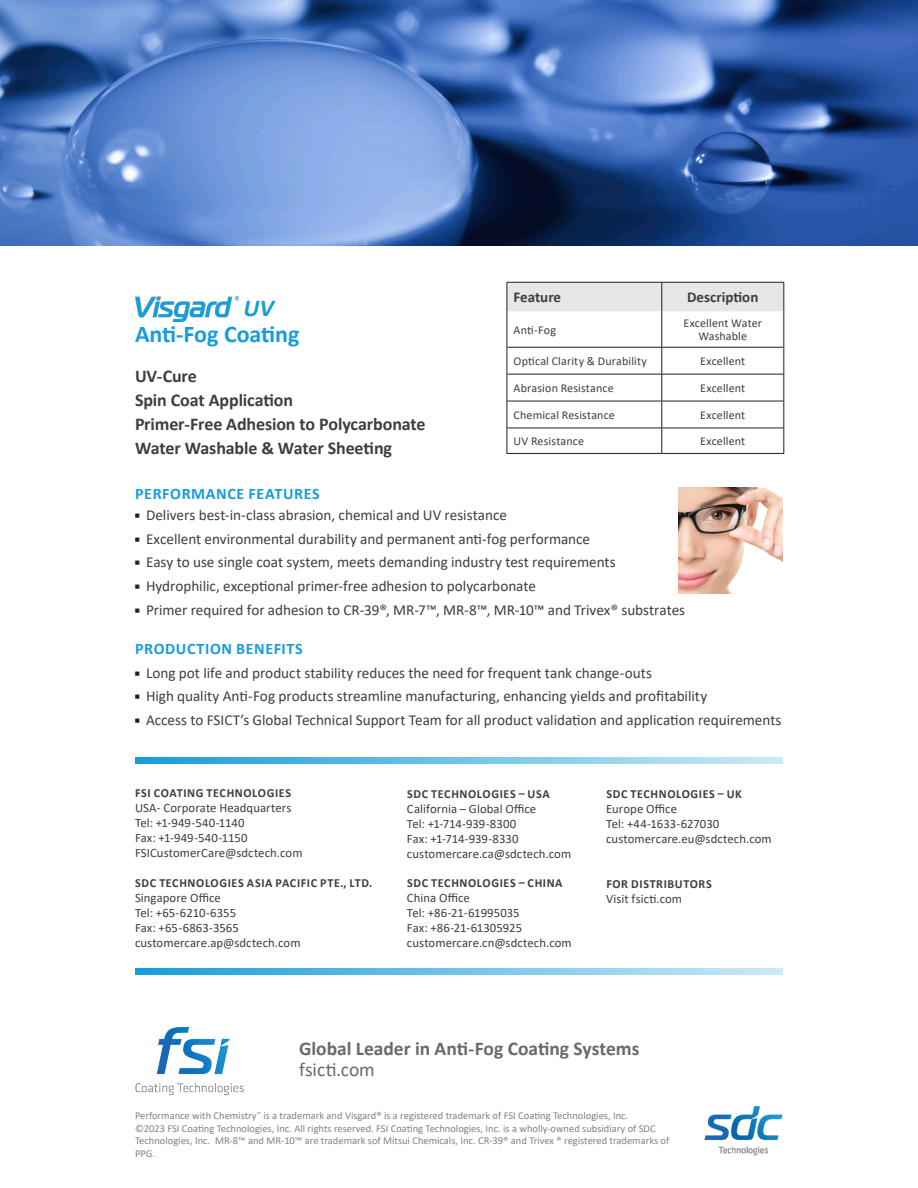
<style>
.page{position:relative;width:918px;height:1188px;background:#fff}
.page>*{position:absolute;margin:0;border:0;box-sizing:border-box;transform-origin:0 0}
.t1{font:italic 700 24.3px "Calibri";color:#179dd9}
.t2{font:700 24px "Calibri";color:#179dd9}
.t3{font:700 19.5px "Calibri";letter-spacing:-.005em;color:#69696c}
.t4{font:19.5px "Calibri";letter-spacing:-.005em;color:#69696c}
.t5{font:700 18px "Calibri";letter-spacing:-.005em;color:#3e3e3f}
.t6{font:700 16.05px "Calibri";letter-spacing:.035em;color:#179dd9}
.t7{font:15.15px "Calibri";letter-spacing:-.005em;color:#3e3e3f}
.t8{font:700 15px "Calibri";color:#3e3e3f}
.t9{font:12.75px "Calibri";letter-spacing:.005em;color:#3e3e3f}
.t10{font:700 12.3px "Calibri";letter-spacing:.05em;color:#3e3e3f}
.t11{font:12px/13.5px "Calibri";letter-spacing:.01em;color:#3e3e3f;text-align:center}
.t12{font:10.5px/12.6px "Calibri";color:#808285}
</style>
<div class="page">
<img style="left:678px;top:488px;width:105px;height:106px">
<svg style="left:135px;top:969px;width:648px;height:6px;background:#72c3e7"></svg>
<svg style="left:135px;top:757px;width:648px;height:6px;background:#72c3e7"></svg>
<img style="left:135px;top:296px;width:103px;height:26px">
<img style="left:0;top:0;width:918px;height:246px">
<img style="left:704px;top:1106px;width:79px;height:49px">
<img style="left:135px;top:1027px;width:108px;height:67px">
<hr style="left:507px;top:311px;width:1px;height:36px;background:#231f20">
<hr style="left:783px;top:311px;width:1px;height:36px;background:#231f20">
<svg style="left:507px;top:348px;width:1px;height:105px"></svg>
<svg style="left:783px;top:347px;width:1px;height:106px"></svg>
<hr style="left:507px;top:453px;width:155px;height:1px;background:#231f20">
<hr style="left:662px;top:453px;width:122px;height:1px;background:#231f20">
<hr style="left:662px;top:311px;width:1px;height:36px;background:#231f20">
<hr style="left:507px;top:347px;width:155px;height:1px;background:#231f20">
<hr style="left:662px;top:347px;width:121px;height:1px;background:#231f20">
<hr style="left:507px;top:374px;width:155px;height:1px;background:#231f20">
<hr style="left:662px;top:374px;width:121px;height:1px;background:#231f20">
<hr style="left:507px;top:401px;width:155px;height:1px;background:#231f20">
<hr style="left:662px;top:401px;width:121px;height:1px;background:#231f20">
<hr style="left:507px;top:428px;width:155px;height:1px;background:#231f20">
<hr style="left:662px;top:428px;width:121px;height:1px;background:#231f20">
<svg style="left:662px;top:347px;width:1px;height:106px"></svg>
<div style="left:507px;top:282px;width:277px;height:29px;background:#e6e7e9"></div>
<p class="t8" style="left:514px;top:287px;width:49px">Feature</p>
<p class="t8" style="left:687px;top:287px;width:73px">Description</p>
<p class="t11" style="left:514px;top:323px;width:44px">Anti-Fog</p>
<p class="t11" style="left:684px;top:316px;width:80px">Excellent Water<br>Washable</p>
<p class="t11" style="left:514px;top:354px;width:135px">Optical Clarity &amp; Durability</p>
<p class="t11" style="left:700px;top:354px;width:47px">Excellent</p>
<p class="t11" style="left:514px;top:381px;width:102px">Abrasion Resistance</p>
<p class="t11" style="left:700px;top:381px;width:47px">Excellent</p>
<p class="t11" style="left:514px;top:408px;width:103px">Chemical Resistance</p>
<p class="t11" style="left:700px;top:408px;width:47px">Excellent</p>
<p class="t11" style="left:514px;top:434px;width:72px">UV Resistance</p>
<p class="t11" style="left:700px;top:434px;width:47px">Excellent</p>
<p class="t1" style="left:244px;top:291px;width:32px">UV</p>
<p class="t2" style="left:135px;top:317px;width:166px">Anti-Fog Coating</p>
<p class="t5" style="left:135px;top:363px;width:63px">UV-Cure</p>
<p class="t5" style="left:135px;top:387px;width:160px">Spin Coat Application</p>
<p class="t5" style="left:135px;top:411px;width:292px">Primer-Free Adhesion to Polycarbonate</p>
<p class="t5" style="left:135px;top:435px;width:259px">Water Washable &amp; Water Sheeting</p>
<p class="t6" style="left:135px;top:482px;width:186px">PERFORMANCE FEATURES</p>
<p class="t7" style="left:135px;top:504px;width:374px"><sup>■</sup> Delivers best-in-class abrasion, chemical and UV resistance</p>
<p class="t7" style="left:135px;top:528px;width:457px"><sup>■</sup> Excellent environmental durability and permanent anti-fog performance</p>
<p class="t7" style="left:135px;top:552px;width:482px"><sup>■</sup> Easy to use single coat system, meets demanding industry test requirements</p>
<p class="t7" style="left:135px;top:575px;width:402px"><sup>■</sup> Hydrophilic, exceptional primer-free adhesion to polycarbonate</p>
<p class="t7" style="left:135px;top:599px;width:552px"><sup>■</sup> Primer required for adhesion to CR-39®, MR-7™, MR-8™, MR-10™ and Trivex® substrates</p>
<p class="t6" style="left:135px;top:637px;width:169px">PRODUCTION BENEFITS</p>
<p class="t7" style="left:135px;top:662px;width:518px"><sup>■</sup> Long pot life and product stability reduces the need for frequent tank change-outs</p>
<p class="t7" style="left:135px;top:686px;width:574px"><sup>■</sup> High quality Anti-Fog products streamline manufacturing, enhancing yields and profitability</p>
<p class="t7" style="left:135px;top:709px;width:648px"><sup>■</sup> Access to FSICT’s Global Technical Support Team for all product validation and application requirements</p>
<p class="t10" style="left:135px;top:785px;width:157px">FSI COATING TECHNOLOGIES</p>
<p class="t9" style="left:135px;top:799px;width:158px">USA- Corporate Headquarters</p>
<p class="t9" style="left:135px;top:814px;width:111px">Tel: +1-949-540-1140</p>
<p class="t9" style="left:135px;top:829px;width:114px">Fax: +1-949-540-1150</p>
<p class="t9" style="left:135px;top:844px;width:169px">FSICustomerCare@sdctech.com</p>
<p class="t10" style="left:135px;top:875px;width:239px">SDC TECHNOLOGIES ASIA PACIFIC PTE., LTD.</p>
<p class="t9" style="left:135px;top:889px;width:87px">Singapore Office</p>
<p class="t9" style="left:135px;top:904px;width:103px">Tel: +65-6210-6355</p>
<p class="t9" style="left:135px;top:919px;width:105px">Fax: +65-6863-3565</p>
<p class="t9" style="left:135px;top:934px;width:167px">customercare.ap@sdctech.com</p>
<p class="t10" style="left:407px;top:785px;width:144px">SDC TECHNOLOGIES – USA</p>
<p class="t9" style="left:407px;top:800px;width:131px">California – Global Office</p>
<p class="t9" style="left:407px;top:815px;width:111px">Tel: +1-714-939-8300</p>
<p class="t9" style="left:407px;top:830px;width:113px">Fax: +1-714-939-8330</p>
<p class="t9" style="left:407px;top:845px;width:166px">customercare.ca@sdctech.com</p>
<p class="t10" style="left:407px;top:875px;width:157px">SDC TECHNOLOGIES – CHINA</p>
<p class="t9" style="left:407px;top:889px;width:64px">China Office</p>
<p class="t9" style="left:407px;top:904px;width:114px">Tel: +86-21-61995035</p>
<p class="t9" style="left:407px;top:919px;width:117px">Fax: +86-21-61305925</p>
<p class="t9" style="left:407px;top:934px;width:166px">customercare.cn@sdctech.com</p>
<p class="t10" style="left:606px;top:785px;width:137px">SDC TECHNOLOGIES – UK</p>
<p class="t9" style="left:606px;top:800px;width:72px">Europe Office</p>
<p class="t9" style="left:606px;top:815px;width:115px">Tel: +44-1633-627030</p>
<p class="t9" style="left:606px;top:830px;width:167px">customercare.eu@sdctech.com</p>
<p class="t10" style="left:606px;top:875px;width:107px">FOR DISTRIBUTORS</p>
<p class="t9" style="left:606px;top:890px;width:77px">Visit fsicti.com</p>
<p class="t3" style="left:299px;top:1034px;width:342px">Global Leader in Anti-Fog Coating Systems</p>
<p class="t4" style="left:299px;top:1056px;width:77px">fsicti.com</p>
<p class="t12" style="left:135px;top:1109px;width:495px">Performance with Chemistry<sup>™</sup> is a trademark and Visgard® is a registered trademark of FSI Coating Technologies, Inc.</p>
<p class="t12" style="left:135px;top:1122px;width:536px">©2023 FSI Coating Technologies, Inc. All rights reserved. FSI Coating Technologies, Inc. is a wholly-owned subsidiary of SDC<br>Technologies, Inc. MR-8™ and MR-10™ are trademark sof Mitsui Chemicals, Inc. CR-39® and Trivex ® registered trademarks of<br>PPG.</p>
</div>
